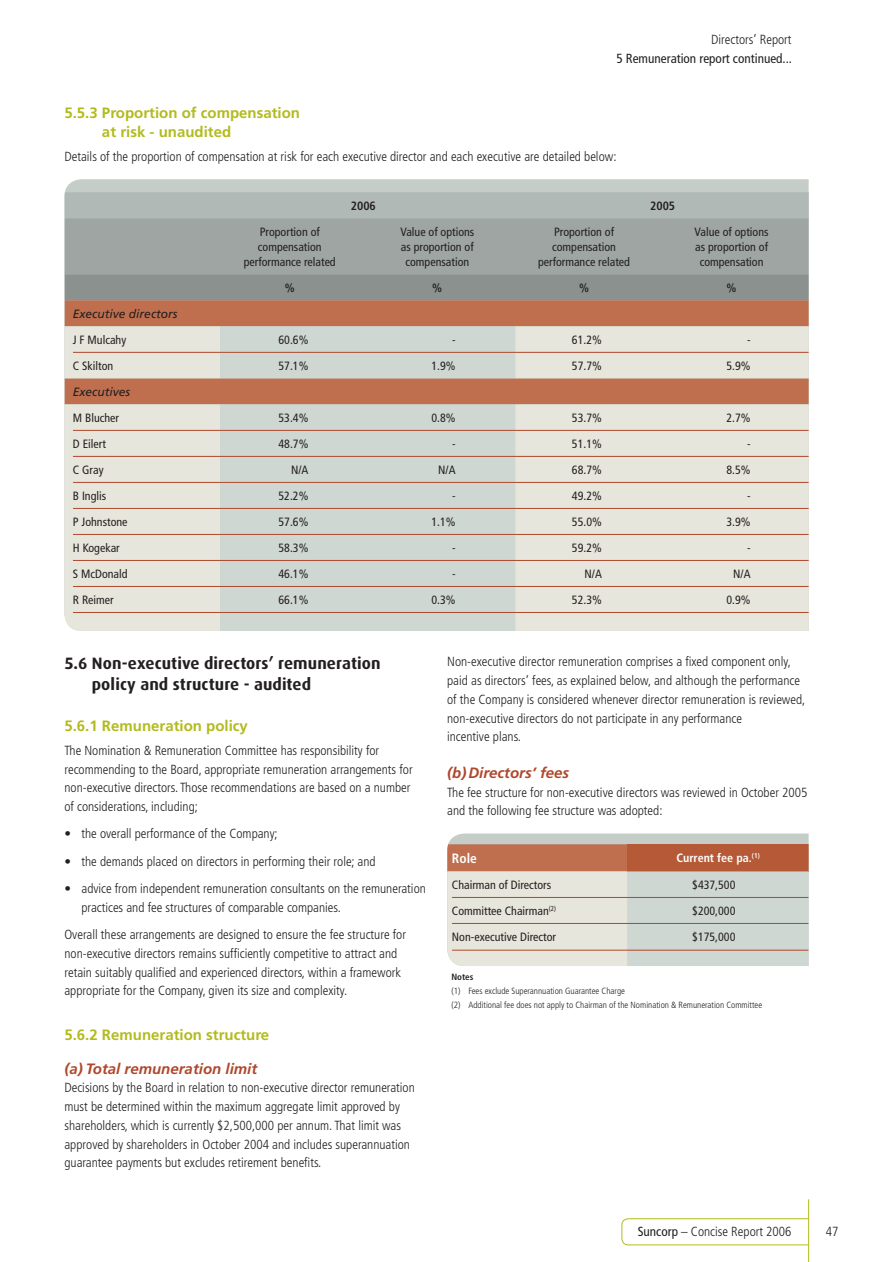
<style>
.page{position:relative;width:881px;height:1262px;background:#fff}
.page>*{position:absolute;margin:0;border:0;box-sizing:border-box;transform-origin:0 0}
.t1{font:700 16.5px/21px "Dax";letter-spacing:.005em;color:#231f20}
.t2{font:700 15px/19.5px "Frutiger";color:#b2bb1d}
.t3{font:italic 700 15px "Frutiger";color:#af482c}
.t4{font:700 condensed 13.5px "Frutiger";color:#fff}
.t5{font:300 condensed 13.2px/18.8px "Frutiger";color:#231f20}
.t6{font:condensed 13.2px "Frutiger";color:#231f20}
.t7{font:condensed 12px/15px "Frutiger";color:#231f20;text-align:center}
.t8{font:italic 12px "Frutiger";color:#231f20}
.t9{font:700 condensed 12px "Frutiger";color:#fff}
.t10{font:700 condensed 12px "Frutiger";color:#231f20}
.t11{font:300 condensed 9px/14px "Frutiger";color:#231f20}
.t12{font:700 condensed 9px "Frutiger";color:#231f20}
.s1{font-weight:400}
</style>
<div class="page">
<svg style="left:65px;top:179px;width:744px;height:13px;background:#c6ceca"></svg>
<svg style="left:64px;top:192px;width:745px;height:108px;background:#9ea5a3"></svg>
<div style="left:64px;top:300px;width:745px;height:26px;background:#bf6f4e"></div>
<svg style="left:64px;top:326px;width:745px;height:305px;background:#e3dbcf"></svg>
<svg style="left:220px;top:326px;width:295px;height:305px;background:#cdcdc7"></svg>
<hr style="left:73px;top:352px;width:736px;height:1px;background:#af482c">
<hr style="left:73px;top:430px;width:736px;height:1px;background:#af482c">
<hr style="left:73px;top:456px;width:736px;height:1px;background:#af482c">
<hr style="left:73px;top:482px;width:736px;height:1px;background:#af482c">
<hr style="left:73px;top:508px;width:736px;height:1px;background:#af482c">
<hr style="left:73px;top:534px;width:736px;height:1px;background:#af482c">
<hr style="left:73px;top:560px;width:736px;height:1px;background:#af482c">
<hr style="left:73px;top:586px;width:736px;height:1px;background:#af482c">
<hr style="left:73px;top:612px;width:588px;height:1px;background:#af482c">
<hr style="left:661px;top:612px;width:148px;height:1px;background:#af482c">
<svg style="left:448px;top:833px;width:361px;height:11px;background:#c8d0cc"></svg>
<svg style="left:447px;top:844px;width:362px;height:122px;background:#d3c1b4"></svg>
<hr style="left:452px;top:897px;width:357px;height:1px;background:#af482c">
<hr style="left:452px;top:923px;width:357px;height:1px;background:#af482c">
<hr style="left:452px;top:950px;width:175px;height:1px;background:#af482c">
<hr style="left:627px;top:950px;width:182px;height:1px;background:#af482c">
<div style="left:621px;top:1218px;width:195px;height:27px;border:1px solid #b2bb1d;border-radius:6px"></div>
<div style="left:809px;top:1210px;width:41px;height:42px;background:#fff"></div>
<hr style="left:808px;top:1199px;width:1px;height:63px;background:#b2bb1d">
<p class="t5" style="left:711px;top:31px;width:82px">Directors’ Report</p>
<p class="t6" style="left:616px;top:53px;width:177px">5 Remuneration report continued...</p>
<p class="t2" style="left:102px;top:104px;width:200px;text-indent:-38px">5.5.3 Proportion of compensation at risk - unaudited</p>
<p class="t5" style="left:64px;top:148px;width:553px">Details of the proportion of compensation at risk for each executive director and each executive are detailed below:</p>
<p class="t10" style="left:351px;top:201px;width:26px">2006</p>
<p class="t10" style="left:650px;top:201px;width:26px">2005</p>
<p class="t7" style="left:244px;top:225px;width:93px">Proportion of compensation performance related</p>
<p class="t7" style="left:400px;top:225px;width:75px">Value of options as proportion of compensation</p>
<p class="t7" style="left:538px;top:225px;width:93px">Proportion of compensation performance related</p>
<p class="t7" style="left:694px;top:225px;width:75px">Value of options as proportion of compensation</p>
<p class="t10" style="left:285px;top:283px;width:11px">%</p>
<p class="t10" style="left:432px;top:283px;width:11px">%</p>
<p class="t10" style="left:579px;top:283px;width:11px">%</p>
<p class="t10" style="left:726px;top:283px;width:11px">%</p>
<p class="t8" style="left:73px;top:309px;width:106px">Executive directors</p>
<p class="t7" style="left:73px;top:333px;width:55px">J F Mulcahy</p>
<p class="t7" style="left:279px;top:333px;width:31px">60.6%</p>
<p class="t7" style="left:452px;top:333px;width:5px">-</p>
<p class="t7" style="left:572px;top:333px;width:31px">61.2%</p>
<p class="t7" style="left:747px;top:333px;width:5px">-</p>
<p class="t7" style="left:73px;top:359px;width:42px">C Skilton</p>
<p class="t7" style="left:279px;top:359px;width:31px">57.1%</p>
<p class="t7" style="left:431px;top:359px;width:26px">1.9%</p>
<p class="t7" style="left:572px;top:359px;width:31px">57.7%</p>
<p class="t7" style="left:726px;top:359px;width:26px">5.9%</p>
<p class="t8" style="left:73px;top:387px;width:59px">Executives</p>
<p class="t7" style="left:73px;top:411px;width:48px">M Blucher</p>
<p class="t7" style="left:279px;top:411px;width:31px">53.4%</p>
<p class="t7" style="left:431px;top:411px;width:26px">0.8%</p>
<p class="t7" style="left:572px;top:411px;width:31px">53.7%</p>
<p class="t7" style="left:726px;top:411px;width:26px">2.7%</p>
<p class="t7" style="left:73px;top:437px;width:35px">D Eilert</p>
<p class="t7" style="left:279px;top:437px;width:31px">48.7%</p>
<p class="t7" style="left:452px;top:437px;width:5px">-</p>
<p class="t7" style="left:572px;top:437px;width:31px">51.1%</p>
<p class="t7" style="left:747px;top:437px;width:5px">-</p>
<p class="t7" style="left:73px;top:463px;width:32px">C Gray</p>
<p class="t7" style="left:291px;top:463px;width:19px">N/A</p>
<p class="t7" style="left:438px;top:463px;width:19px">N/A</p>
<p class="t7" style="left:572px;top:463px;width:31px">68.7%</p>
<p class="t7" style="left:726px;top:463px;width:26px">8.5%</p>
<p class="t7" style="left:73px;top:489px;width:35px">B Inglis</p>
<p class="t7" style="left:279px;top:489px;width:31px">52.2%</p>
<p class="t7" style="left:452px;top:489px;width:5px">-</p>
<p class="t7" style="left:572px;top:489px;width:31px">49.2%</p>
<p class="t7" style="left:747px;top:489px;width:5px">-</p>
<p class="t7" style="left:73px;top:515px;width:56px">P Johnstone</p>
<p class="t7" style="left:279px;top:515px;width:31px">57.6%</p>
<p class="t7" style="left:431px;top:515px;width:26px">1.1%</p>
<p class="t7" style="left:572px;top:515px;width:31px">55.0%</p>
<p class="t7" style="left:726px;top:515px;width:26px">3.9%</p>
<p class="t7" style="left:73px;top:541px;width:48px">H Kogekar</p>
<p class="t7" style="left:279px;top:541px;width:31px">58.3%</p>
<p class="t7" style="left:452px;top:541px;width:5px">-</p>
<p class="t7" style="left:572px;top:541px;width:31px">59.2%</p>
<p class="t7" style="left:747px;top:541px;width:5px">-</p>
<p class="t7" style="left:73px;top:567px;width:56px">S McDonald</p>
<p class="t7" style="left:279px;top:567px;width:31px">46.1%</p>
<p class="t7" style="left:452px;top:567px;width:5px">-</p>
<p class="t7" style="left:585px;top:567px;width:19px">N/A</p>
<p class="t7" style="left:733px;top:567px;width:19px">N/A</p>
<p class="t7" style="left:73px;top:593px;width:42px">R Reimer</p>
<p class="t7" style="left:279px;top:593px;width:31px">66.1%</p>
<p class="t7" style="left:431px;top:593px;width:26px">0.3%</p>
<p class="t7" style="left:572px;top:593px;width:31px">52.3%</p>
<p class="t7" style="left:726px;top:593px;width:26px">0.9%</p>
<p class="t1" style="left:92px;top:654px;width:290px;text-indent:-27px">5.6 Non-executive directors’ remuneration policy and structure - audited</p>
<p class="t2" style="left:64px;top:717px;width:185px">5.6.1 Remuneration policy</p>
<p class="t5" style="left:64px;top:742px;width:350px">The Nomination &amp; Remuneration Committee has responsibility for recommending to the Board, appropriate remuneration arrangements for non-executive directors. Those recommendations are based on a number of considerations, including;</p>
<p class="t5" style="left:64px;top:825px;width:215px">• the overall performance of the Company;</p>
<p class="t5" style="left:64px;top:853px;width:313px">• the demands placed on directors in performing their role; and</p>
<p class="t5" style="left:81px;top:880px;width:346px;text-indent:-17px">• advice from independent remuneration consultants on the remuneration practices and fee structures of comparable companies.</p>
<p class="t5" style="left:64px;top:926px;width:343px">Overall these arrangements are designed to ensure the fee structure for non-executive directors remains sufficiently competitive to attract and retain suitably qualified and experienced directors, within a framework appropriate for the Company, given its size and complexity.</p>
<p class="t2" style="left:64px;top:1026px;width:206px">5.6.2 Remuneration structure</p>
<p class="t3" style="left:64px;top:1062px;width:194px">(a) Total remuneration limit</p>
<p class="t5" style="left:64px;top:1079px;width:352px">Decisions by the Board in relation to non-executive director remuneration must be determined within the maximum aggregate limit approved by shareholders, which is currently $2,500,000 per annum. That limit was approved by shareholders in October 2004 and includes superannuation guarantee payments but excludes retirement benefits.</p>
<p class="t5" style="left:447px;top:653px;width:360px">Non-executive director remuneration comprises a fixed component only, paid as directors’ fees, as explained below, and although the performance of the Company is considered whenever director remuneration is reviewed, non-executive directors do not participate in any performance<br>incentive plans.</p>
<p class="t3" style="left:447px;top:766px;width:124px">(b) Directors’ fees</p>
<p class="t5" style="left:447px;top:784px;width:362px">The fee structure for non-executive directors was reviewed in October 2005 and the following fee structure was adopted:</p>
<p class="t4" style="left:452px;top:853px;width:27px">Role</p>
<p class="t9" style="left:676px;top:853px;width:85px">Current fee pa.<sup>(1)</sup></p>
<p class="t7" style="left:452px;top:878px;width:101px">Chairman of Directors</p>
<p class="t7" style="left:692px;top:878px;width:45px">$437,500</p>
<p class="t7" style="left:452px;top:904px;width:106px">Committee Chairman<sup>(2)</sup></p>
<p class="t7" style="left:692px;top:904px;width:45px">$200,000</p>
<p class="t7" style="left:452px;top:930px;width:106px">Non-executive Director</p>
<p class="t7" style="left:692px;top:930px;width:45px">$175,000</p>
<p class="t12" style="left:451px;top:973px;width:23px">Notes</p>
<p class="t11" style="left:451px;top:984px;width:312px">(1) Fees exclude Superannuation Guarantee Charge<br>(2) Additional fee does not apply to Chairman of the Nomination &amp; Remuneration Committee</p>
<p class="t5" style="left:638px;top:1223px;width:155px"><span class="s1">Suncorp</span> – Concise Report 2006</p>
<p class="t5" style="left:826px;top:1223px;width:14px">47</p>
</div>
